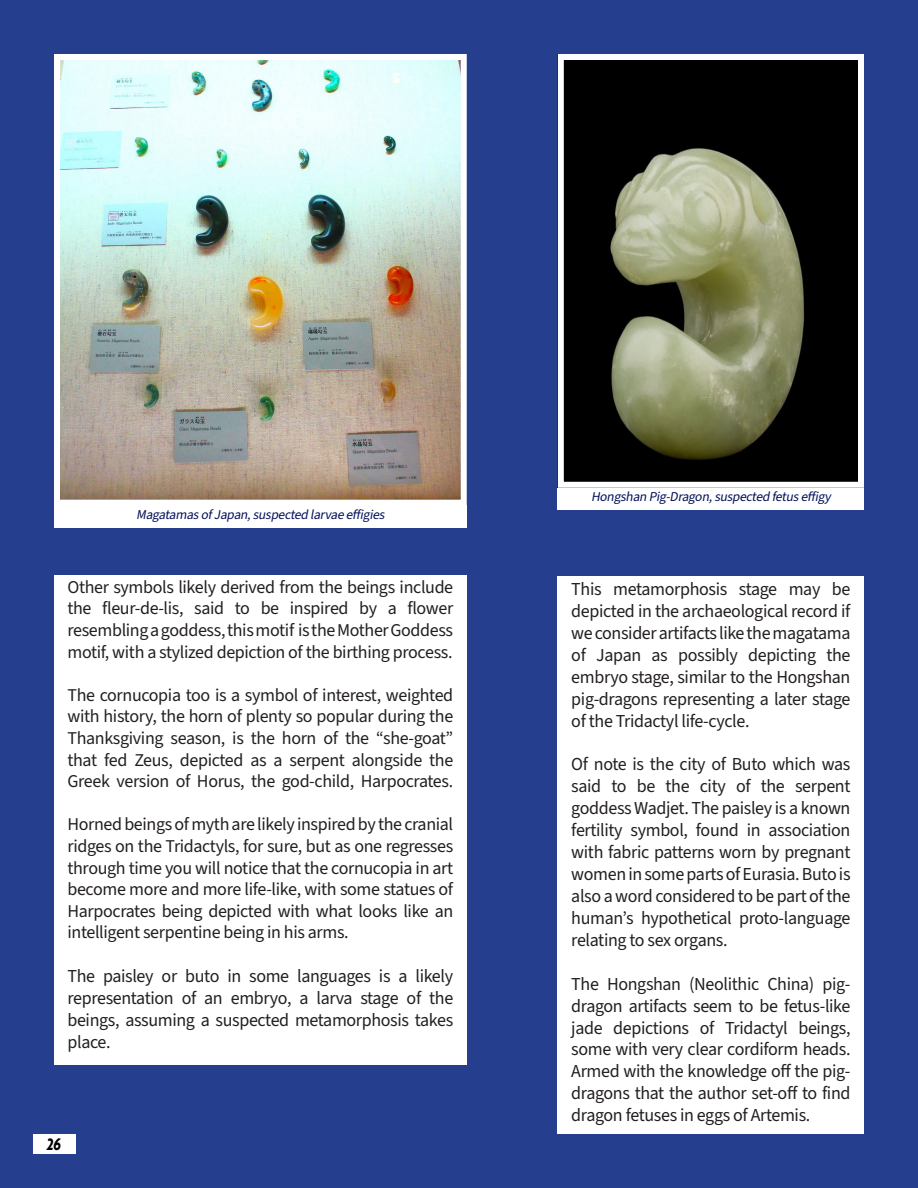
<style>
.page{position:relative;width:918px;height:1188px;background:#253f8e}
.page>*{position:absolute;margin:0;border:0;box-sizing:border-box;transform-origin:0 0}
.t1{font:18.3px/21.9px "Source Sans 3";letter-spacing:-.02em;color:#231f20;text-align:justify}
.t2{font:18px/21.6px "Source Sans 3";letter-spacing:-.02em;color:#231f20;text-align:justify}
.PageNumber{font:italic 700 18px "Agenda";color:#000;scale:.81 1}
.t3{font:italic 13.5px "Source Sans 3";color:#031059}
</style>
<div class="page">
<div style="left:33px;top:1134px;width:42px;height:20px;background:#fff"></div>
<div style="left:54px;top:575px;width:413px;height:490px;background:#fff"></div>
<div style="left:558px;top:577px;width:306px;height:557px;background:#fff"></div>
<div style="left:54px;top:506px;width:413px;height:22px;background:#fff"></div>
<div style="left:558px;top:488px;width:306px;height:22px;background:#fff"></div>
<img style="left:61px;top:61px;width:399px;height:438px">
<div style="left:54px;top:54px;width:413px;height:452px;border:6px solid #fff"></div>
<svg style="left:565px;top:61px;width:292px;height:420px;background:#3a3b2c"></svg>
<div style="left:558px;top:54px;width:306px;height:434px;border:6px solid #fff"></div>
<p class="t3" style="left:136px;top:506px;width:253px">MagatamasofJapan,suspected larvae effigies</p>
<p class="t2" style="left:68px;top:576px;width:387px">Other symbols likely derived from the beings include the fleur-de-lis, said to be inspired by a flower resembling a goddess, this motif is the Mother Goddess motif, with a stylized depiction of the birthing process.</p>
<p class="t2" style="left:68px;top:684px;width:387px">The cornucopia too is a symbol of interest, weighted with history, the horn of plenty so popular during the Thanksgiving season, is the horn of the “she-goat” that fed Zeus, depicted as a serpent alongside the Greek version of Horus, the god-child, Harpocrates.</p>
<p class="t2" style="left:68px;top:814px;width:387px">Horned beings of myth are likely inspired by the cranial ridges on the Tridactyls, for sure, but as one regresses through time you will notice that the cornucopia in art become more and more life-like, with some statues of Harpocrates being depicted with what looks like an intelligent serpentine being in his arms.</p>
<p class="t1" style="left:68px;top:965px;width:387px">The paisley or buto in some languages is a likely representation of an embryo, a larva stage of the beings, assuming a suspected metamorphosis takes place.</p>
<p class="PageNumber" style="left:47px;top:1134px;width:19px">26</p>
<p class="t3" style="left:591px;top:488px;width:244px">Hongshan Pig-Dragon,suspected fetuseffigy</p>
<p class="t1" style="left:571px;top:578px;width:281px">This metamorphosis stage may be depicted in the archaeological record if we consider artifacts like the magatama of Japan as possibly depicting the embryo stage, similar to the Hongshan pig-dragons representing a later stage of the Tridactyl life-cycle.</p>
<p class="t1" style="left:571px;top:753px;width:281px">Of note is the city of Buto which was said to be the city of the serpent goddess Wadjet. The paisley is a known fertility symbol, found in association with fabric patterns worn by pregnant women in some parts of Eurasia. Buto is also a word considered to be part of the human’s hypothetical proto-language relating to sex organs.</p>
<p class="t1" style="left:571px;top:973px;width:281px">The Hongshan (Neolithic China) pig&shy;dragon artifacts seem to be fetus-like jade depictions of Tridactyl beings, some with very clear cordiform heads.<br>Armed with the knowledge off the pig&shy;dragons that the author set-off to find dragon fetuses in eggs of Artemis.</p>
</div>
